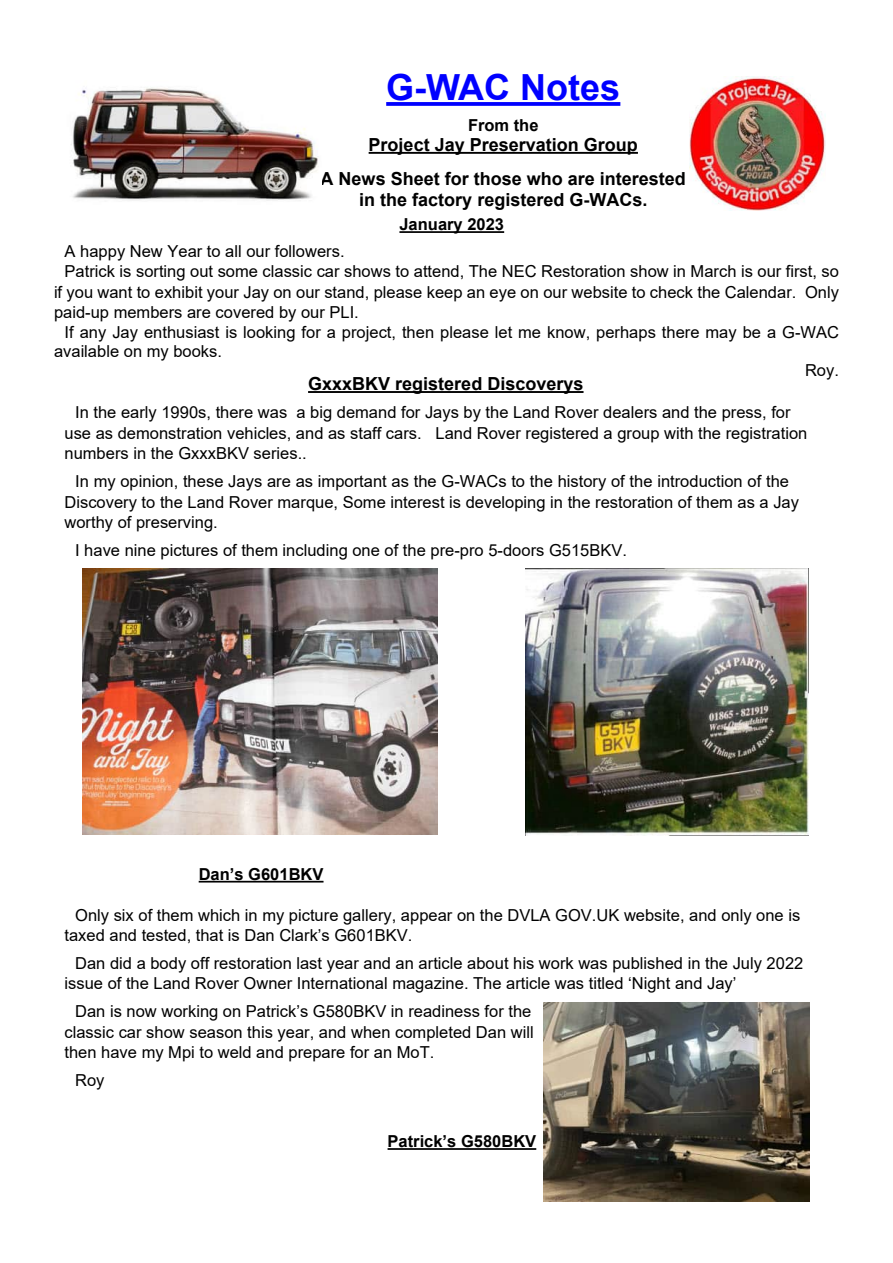
<style>
.page{position:relative;width:893px;height:1263px;background:#fff}
.page>*{position:absolute;margin:0;border:0;box-sizing:border-box;transform-origin:0 0}
.t1{font:700 36px "Arial";color:#00f}
.t2{font:700 18px/34.3px "Arial";color:#000;text-align:center}
.t3{font:16.5px/20.4px "Arial";color:#000}
.t4{font:700 16.5px "Arial";color:#000}
</style>
<div class="page">
<svg style="left:386px;top:102px;width:234px;height:4px"></svg>
<hr style="left:369px;top:152px;width:269px;height:2px;background:#000">
<img style="left:71px;top:87px;width:248px;height:114px">
<img style="left:689px;top:77px;width:137px;height:133px">
<img style="left:525px;top:569px;width:284px;height:266px">
<img style="left:83px;top:569px;width:354px;height:266px">
<img style="left:544px;top:1002px;width:265px;height:199px">
<hr style="left:308px;top:391px;width:275px;height:2px;background:#000">
<hr style="left:199px;top:881px;width:125px;height:1px;background:#000">
<hr style="left:388px;top:1148px;width:148px;height:2px;background:#000">
<hr style="left:399px;top:231px;width:105px;height:2px;background:#000">
<h1 class="t1" style="left:386px;top:74px;width:236px">G-WAC Notes</h1>
<p class="t4" style="left:468px;top:119px;width:72px">From the</p>
<p class="t2" style="left:321px;top:129px;width:367px">Project Jay Preservation Group<br>A News Sheet for those who are interested</p>
<p class="t2" style="left:359px;top:184px;width:290px">in the factory registered G-WACs.</p>
<p class="t4" style="left:399px;top:218px;width:106px">January 2023</p>
<p class="t3" style="left:65px;top:242px;width:281px">A happy New Year to all our followers.</p>
<p class="t3" style="left:65px;top:263px;width:776px">Patrick is sorting out some classic car shows to attend, The NEC Restoration show in March is our first, so</p>
<p class="t3" style="left:54px;top:283px;width:786px">if you want to exhibit your Jay on our stand, please keep an eye on our website to check the Calendar. Only</p>
<p class="t3" style="left:54px;top:303px;width:306px">paid-up members are covered by our PLI.</p>
<p class="t3" style="left:65px;top:324px;width:776px">If any Jay enthusiast is looking for a project, then please let me know, perhaps there may be a G-WAC</p>
<p class="t3" style="left:54px;top:343px;width:170px">available on my books.</p>
<p class="t3" style="left:805px;top:362px;width:35px">Roy.</p>
<p class="t2" style="left:308px;top:368px;width:277px">GxxxBKV registered Discoverys</p>
<p class="t3" style="left:64px;top:404px;width:744px;text-indent:11px">In the early 1990s, there was a big demand for Jays by the Land Rover dealers and the press, for use as demonstration vehicles, and as staff cars. Land Rover registered a group with the registration numbers in the GxxxBKV series..</p>
<p class="t3" style="left:64px;top:473px;width:736px;text-indent:11px">In my opinion, these Jays are as important as the G-WACs to the history of the introduction of the<br>Discovery to the Land Rover marque, Some interest is developing in the restoration of them as a Jay worthy of preserving.</p>
<p class="t3" style="left:75px;top:541px;width:553px">I have nine pictures of them including one of the pre-pro 5-doors G515BKV.</p>
<p class="t4" style="left:199px;top:868px;width:126px">Dan’s G601BKV</p>
<p class="t3" style="left:64px;top:906px;width:737px;text-indent:11px">Only six of them which in my picture gallery, appear on the DVLA GOV.UK website, and only one is taxed and tested, that is Dan Clark’s G601BKV.</p>
<p class="t3" style="left:64px;top:954px;width:740px;text-indent:11px">Dan did a body off restoration last year and an article about his work was published in the July 2022 issue of the Land Rover Owner International magazine. The article was titled ‘Night and Jay’</p>
<p class="t3" style="left:65px;top:1003px;width:471px;text-indent:11px">Dan is now working on Patrick’s G580BKV in readiness for the classic car show season this year, and when completed Dan will then have my Mpi to weld and prepare for an MoT.</p>
<p class="t3" style="left:75px;top:1071px;width:31px">Roy</p>
<p class="t4" style="left:388px;top:1135px;width:150px">Patrick’s G580BKV</p>
</div>
